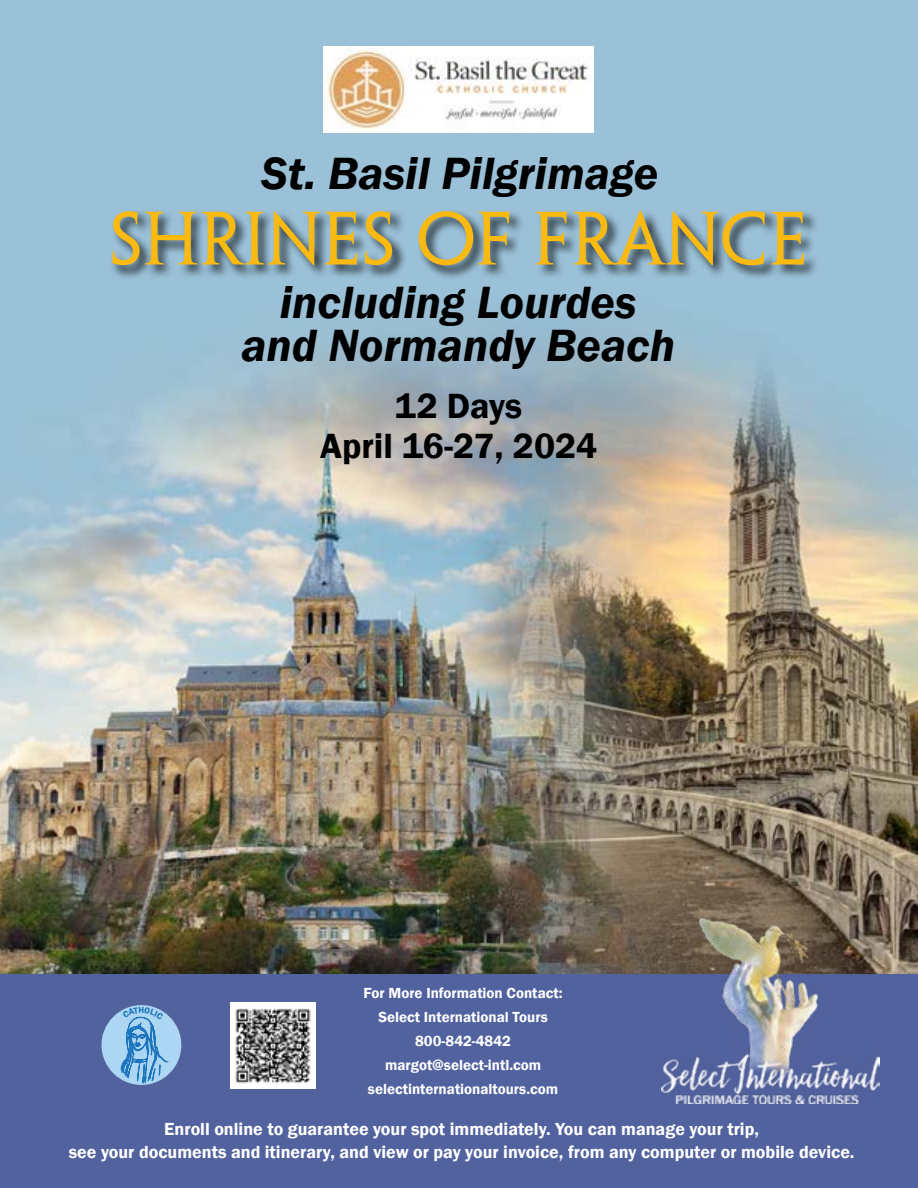
<style>
.page{position:relative;width:918px;height:1188px;background:#fff}
.page>*{position:absolute;margin:0;border:0;box-sizing:border-box;transform-origin:0 0}
.t1{font:67.5px "Penumbra Serif Std";color:#faba11}
.t2{font:italic 600 46.5px/43.5px "Franklin Gothic";color:#000;text-align:center}
.t3{font:600 36px/40.5px "Franklin Gothic";color:#000;text-align:center}
.t4{font:600 18px/22.5px "Franklin Gothic";color:#fff;text-align:center}
.t5{font:600 15px/24px "Franklin Gothic";color:#fff;text-align:center}
</style>
<div class="page">
<img style="left:0;top:0;width:918px;height:974px">
<div style="left:0;top:974px;width:918px;height:214px;background:#52629f"></div>
<img style="left:662px;top:913px;width:218px;height:191px">
<img style="left:230px;top:1003px;width:86px;height:86px">
<div style="left:110px;top:210px;width:709px;height:70px;background:#000;opacity:.75"></div>
<div style="left:102px;top:1005px;width:79px;height:80px;background:#acd6f2;border-radius:50%"></div>
<img style="left:324px;top:47px;width:270px;height:86px">
<svg style="left:121px;top:1007px;width:47px;height:76px"></svg>
<h2 class="t2" style="left:261px;top:152px;width:399px">St. Basil Pilgrimage</h2>
<h1 class="t1" style="left:109px;top:199px;width:701px">SHRINES OF FRANCE</h1>
<h2 class="t2" style="left:241px;top:280px;width:435px">including Lourdes and Normandy Beach</h2>
<h3 class="t3" style="left:320px;top:386px;width:278px">12 Days<br>April 16-27, 2024</h3>
<p class="t5" style="left:363px;top:981px;width:201px">For More Information Contact:<br>Select International Tours<br>800-842-4842 margot@select-intl.com selectinternationaltours.com</p>
<p class="t4" style="left:69px;top:1118px;width:787px">Enroll online to guarantee your spot immediately. You can manage your trip,<br>see your documents and itinerary, and view or pay your invoice, from any computer or mobile device.</p>
</div>
